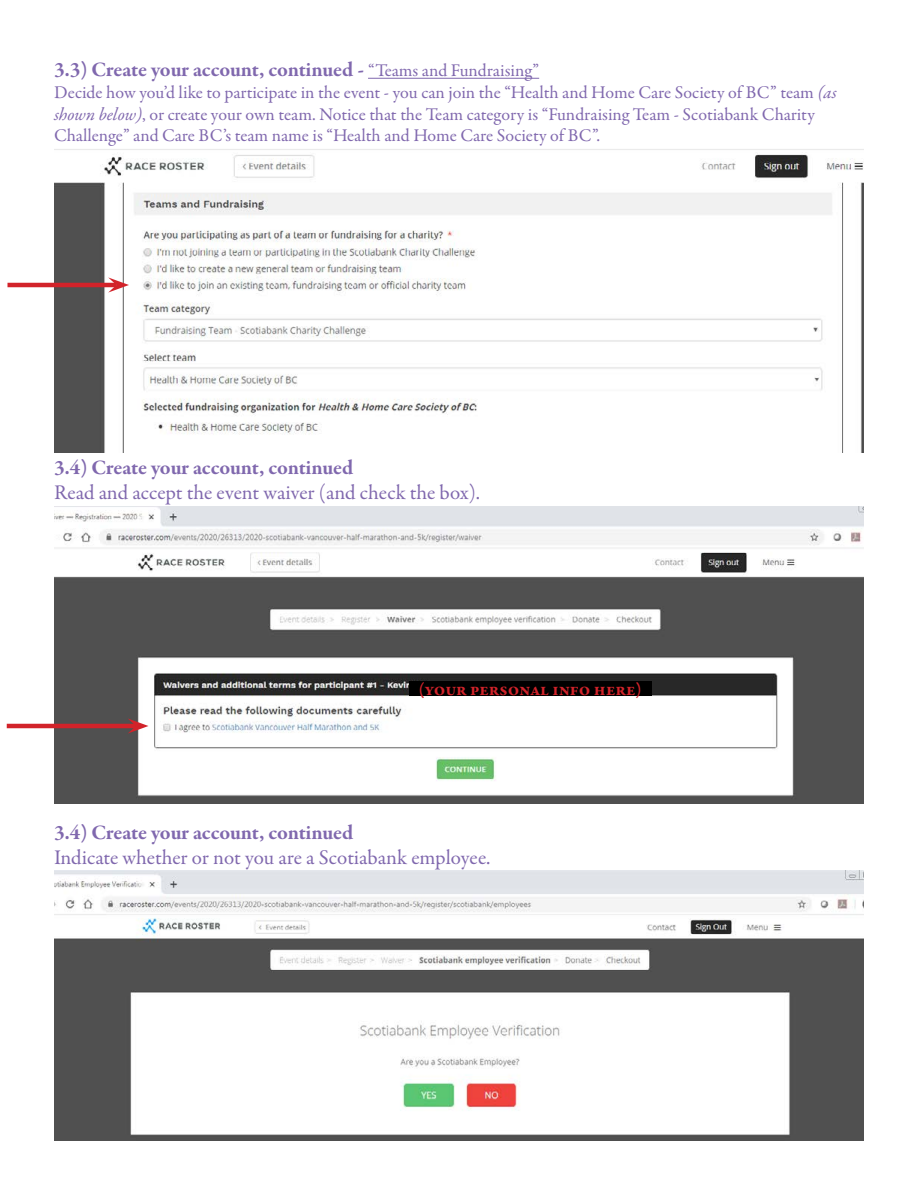
<style>
.page{position:relative;width:918px;height:1188px;background:#fff}
.page>*{position:absolute;margin:0;border:0;box-sizing:border-box;transform-origin:0 0}
.t1{font:700 21px "Garamond Premr Pro";color:#8068ae}
.t2{font:21px "Garamond Premr Pro";color:#8068ae}
.t3{font:18px/21.6px "Garamond Premr Pro";color:#8068ae}
.t4{font:700 18px "Garamond Premr Pro";letter-spacing:-.005em;color:#d2232a}
.s1{font-weight:400;font-size:18px}
.s2{font-style:italic}
</style>
<div class="page">
<img style="left:54px;top:506px;width:810px;height:297px">
<hr style="left:368px;top:78px;width:171px;height:1px;background:#8068ae">
<img style="left:54px;top:149px;width:810px;height:303px">
<hr style="left:7px;top:283px;width:109px;height:4px;background:#d2232a">
<svg style="left:108px;top:277px;width:21px;height:16px"></svg>
<hr style="left:7px;top:724px;width:129px;height:4px;background:#d2232a">
<svg style="left:128px;top:718px;width:20px;height:16px"></svg>
<div style="left:409px;top:682px;width:243px;height:14px;background:#000"></div>
<img style="left:54px;top:871px;width:810px;height:270px">
<p class="t1" style="left:54px;top:57px;width:487px">3.3) Create your account, continued - <span class="s1">“Teams and Fundraising”</span></p>
<p class="t3" style="left:54px;top:82px;width:785px">Decide how you’d like to participate in the event - you can join the “Health and Home Care Society of BC” team <span class="s2">(as shown below)</span>, or create your own team. Notice that the Team category is “Fundraising Team - Scotiabank Charity<br>Challenge” and Care BC’s team name is “Health and Home Care Society of BC”.</p>
<p class="t1" style="left:54px;top:455px;width:301px">3.4) Create your account, continued</p>
<p class="t2" style="left:54px;top:480px;width:428px">Read and accept the event waiver (and check the box).</p>
<p class="t4" style="left:419px;top:679px;width:224px">(your personal info here)</p>
<p class="t1" style="left:54px;top:819px;width:301px">3.4) Create your account, continued</p>
<p class="t2" style="left:54px;top:845px;width:438px">Indicate whether or not you are a Scotiabank employee.</p>
</div>
